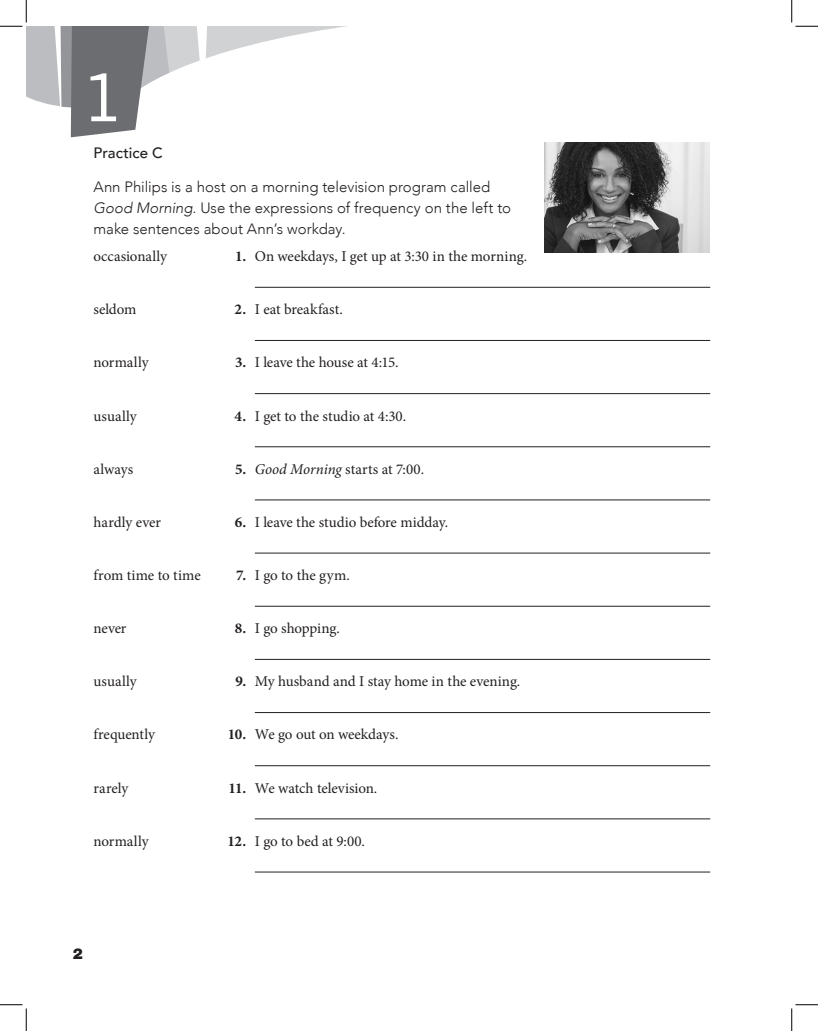
<style>
.page{position:relative;width:818px;height:1031px;background:#fff}
.page>*{position:absolute;margin:0;border:0;box-sizing:border-box;transform-origin:0 0}
.t1{font:expanded 64.12px "Trade Gothic LT Std";color:#fff;scale:1.04 1}
.PG2_MainBasal{font:15px "Minion Pro";letter-spacing:-.005em;color:#231f20}
._04_Read_tha_Text_โจ{font:300 15px/21.2px "Avenir";color:#231f20}
._03_Practice_A{font:500 15px "Avenir";color:#231f20}
.t2{font:900 15px "Helvetica Neue LT Std";color:#231f20}
.s1{font-style:italic}
.s2{font-weight:700}
</style>
<div class="page">
<hr style="left:255px;top:287px;width:455px;height:1px;background:#231f20">
<hr style="left:255px;top:340px;width:455px;height:1px;background:#231f20">
<hr style="left:255px;top:393px;width:455px;height:1px;background:#231f20">
<hr style="left:255px;top:446px;width:455px;height:1px;background:#231f20">
<hr style="left:255px;top:499px;width:455px;height:1px;background:#231f20">
<hr style="left:255px;top:552px;width:455px;height:1px;background:#231f20">
<hr style="left:255px;top:606px;width:455px;height:1px;background:#231f20">
<hr style="left:255px;top:659px;width:455px;height:1px;background:#231f20">
<hr style="left:255px;top:712px;width:455px;height:1px;background:#231f20">
<hr style="left:255px;top:765px;width:455px;height:1px;background:#231f20">
<hr style="left:255px;top:818px;width:455px;height:1px;background:#231f20">
<hr style="left:255px;top:871px;width:455px;height:1px;background:#231f20">
<img style="left:544px;top:142px;width:165px;height:110px">
<svg style="left:0;top:0;width:347px;height:137px"></svg>
<svg style="left:0;top:1004px;width:27px;height:26px"></svg>
<svg style="left:791px;top:0;width:27px;height:27px"></svg>
<svg style="left:791px;top:1004px;width:27px;height:26px"></svg>
<h1 class="t1" style="left:79px;top:56px;width:48px">1</h1>
<p class="_03_Practice_A" style="left:94px;top:140px;width:71px">Practice C</p>
<p class="_04_Read_tha_Text_โจ" style="left:94px;top:176px;width:419px">Ann Philips is a host on a morning television program called<br><span class="s1">Good Morning.</span> Use the expressions of frequency on the left to make sentences about Ann’s workday.</p>
<p class="PG2_MainBasal" style="left:94px;top:246px;width:75px">occasionally</p>
<p class="PG2_MainBasal" style="left:235px;top:246px;width:293px"><span class="s2">1.</span> On weekdays, I get up at 3:30 in the morning.</p>
<p class="PG2_MainBasal" style="left:94px;top:299px;width:44px">seldom</p>
<p class="PG2_MainBasal" style="left:235px;top:299px;width:110px"><span class="s2">2.</span> I eat breakfast.</p>
<p class="PG2_MainBasal" style="left:94px;top:352px;width:57px">normally</p>
<p class="PG2_MainBasal" style="left:235px;top:352px;width:165px"><span class="s2">3.</span> I leave the house at 4:15.</p>
<p class="PG2_MainBasal" style="left:94px;top:405px;width:45px">usually</p>
<p class="PG2_MainBasal" style="left:235px;top:405px;width:173px"><span class="s2">4.</span> I get to the studio at 4:30.</p>
<p class="PG2_MainBasal" style="left:94px;top:459px;width:41px">always</p>
<p class="PG2_MainBasal" style="left:235px;top:459px;width:191px"><span class="s2">5.</span> <span class="s1">Good Morning</span> starts at 7:00.</p>
<p class="PG2_MainBasal" style="left:94px;top:512px;width:69px">hardly ever</p>
<p class="PG2_MainBasal" style="left:235px;top:512px;width:215px"><span class="s2">6.</span> I leave the studio before midday.</p>
<p class="PG2_MainBasal" style="left:94px;top:565px;width:109px">from time to time</p>
<p class="PG2_MainBasal" style="left:236px;top:565px;width:115px"><span class="s2">7.</span> I go to the gym.</p>
<p class="PG2_MainBasal" style="left:94px;top:618px;width:34px">never</p>
<p class="PG2_MainBasal" style="left:235px;top:618px;width:107px"><span class="s2">8.</span> I go shopping.</p>
<p class="PG2_MainBasal" style="left:94px;top:671px;width:45px">usually</p>
<p class="PG2_MainBasal" style="left:235px;top:671px;width:286px"><span class="s2">9.</span> My husband and I stay home in the evening.</p>
<p class="PG2_MainBasal" style="left:94px;top:724px;width:63px">frequently</p>
<p class="PG2_MainBasal" style="left:228px;top:724px;width:172px"><span class="s2">10.</span> We go out on weekdays.</p>
<p class="PG2_MainBasal" style="left:94px;top:777px;width:36px">rarely</p>
<p class="PG2_MainBasal" style="left:229px;top:777px;width:150px"><span class="s2">11.</span> We watch television.</p>
<p class="PG2_MainBasal" style="left:94px;top:830px;width:57px">normally</p>
<p class="PG2_MainBasal" style="left:227px;top:830px;width:139px"><span class="s2">12.</span> I go to bed at 9:00.</p>
<p class="t2" style="left:73px;top:944px;width:12px">2</p>
</div>
